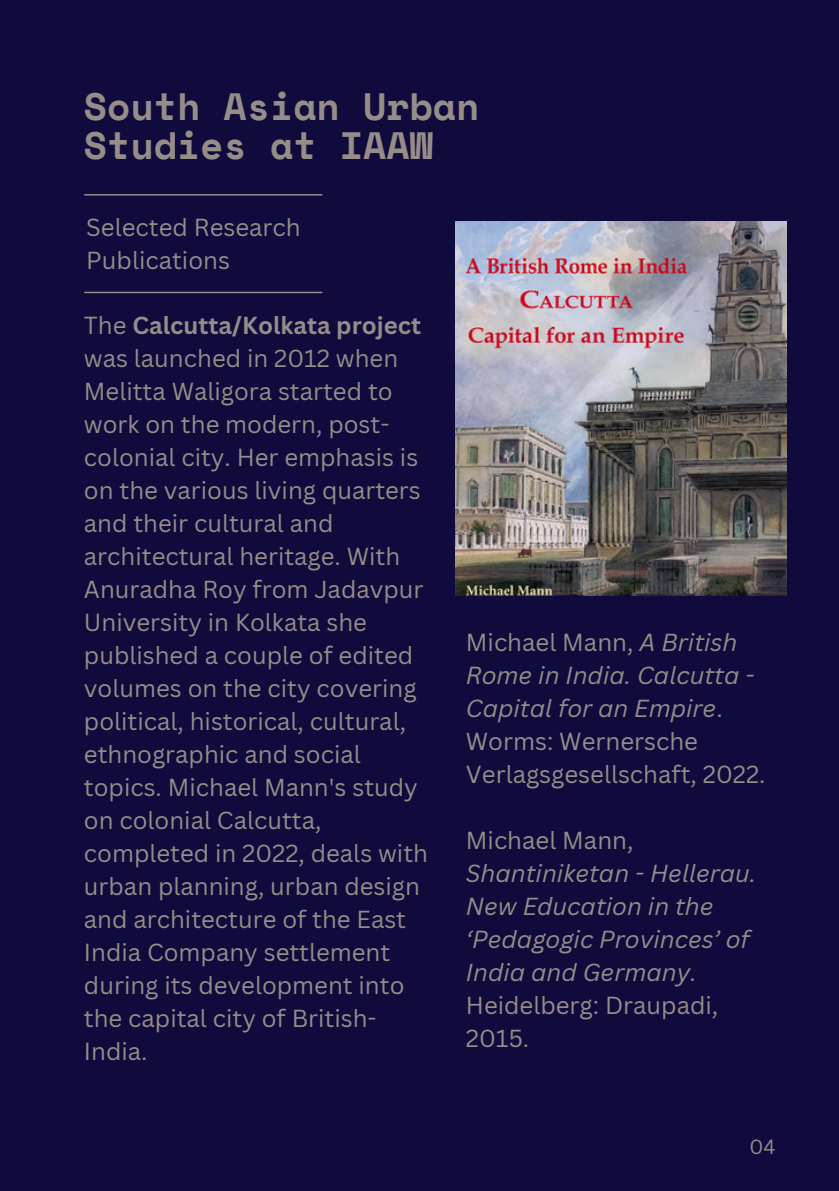
<style>
.page{position:relative;width:839px;height:1191px;background:#fff}
.page>*{position:absolute;margin:0;border:0;box-sizing:border-box;transform-origin:0 0}
.t1{font:700 38px/39px "Space Mono";color:#968d89}
.t2{font:24px/33px "Canva Sans";color:#968d89}
.t3{font:italic 24px/33px "Canva Sans";color:#968d89}
.t4{font:20px "Canva Sans";color:#968d89}
.s1{font-weight:700}
.s2{font-style:italic}
</style>
<div class="page">
<div style="left:0;top:0;width:838px;height:1191px;background:#100b3c"></div>
<hr style="left:85px;top:194px;width:237px;height:2px;background:#968d89">
<hr style="left:85px;top:292px;width:237px;height:1px;background:#968d89">
<img style="left:455px;top:222px;width:331px;height:373px">
<h1 class="t1" style="left:84px;top:86px;width:397px">South Asian Urban<br>Studies at IAAW</h1>
<p class="t2" style="left:86px;top:210px;width:216px">Selected Research<br>Publications</p>
<p class="t2" style="left:84px;top:308px;width:345px">The <span class="s1">Calcutta/Kolkata project </span>was launched in 2012 when<br>Melitta Waligora started to work on the modern, post&shy;colonial city. Her emphasis is on the various living quarters and their cultural and architectural heritage. With<br>Anuradha Roy from Jadavpur<br>University in Kolkata she published a couple of edited volumes on the city covering political, historical, cultural, ethnographic and social topics. Michael Mann's study on colonial Calcutta, completed in 2022, deals with urban planning, urban design and architecture of the East<br>India Company settlement during its development into the capital city of British-<br>India.</p>
<p class="t2" style="left:466px;top:625px;width:301px">Michael Mann, <span class="s2">A British<br>Rome in India. Calcutta -<br>Capital for an Empire</span>.<br>Worms: Wernersche<br>Verlagsgesellschaft, 2022.</p>
<p class="t2" style="left:466px;top:823px;width:169px">Michael Mann,</p>
<p class="t3" style="left:466px;top:856px;width:292px">Shantiniketan - Hellerau.<br>New Education in the ‘Pedagogic Provinces’ of<br>India and Germany.</p>
<p class="t2" style="left:466px;top:988px;width:254px">Heidelberg: Draupadi,<br>2015.</p>
<p class="t4" style="left:749px;top:1133px;width:28px">04</p>
</div>
